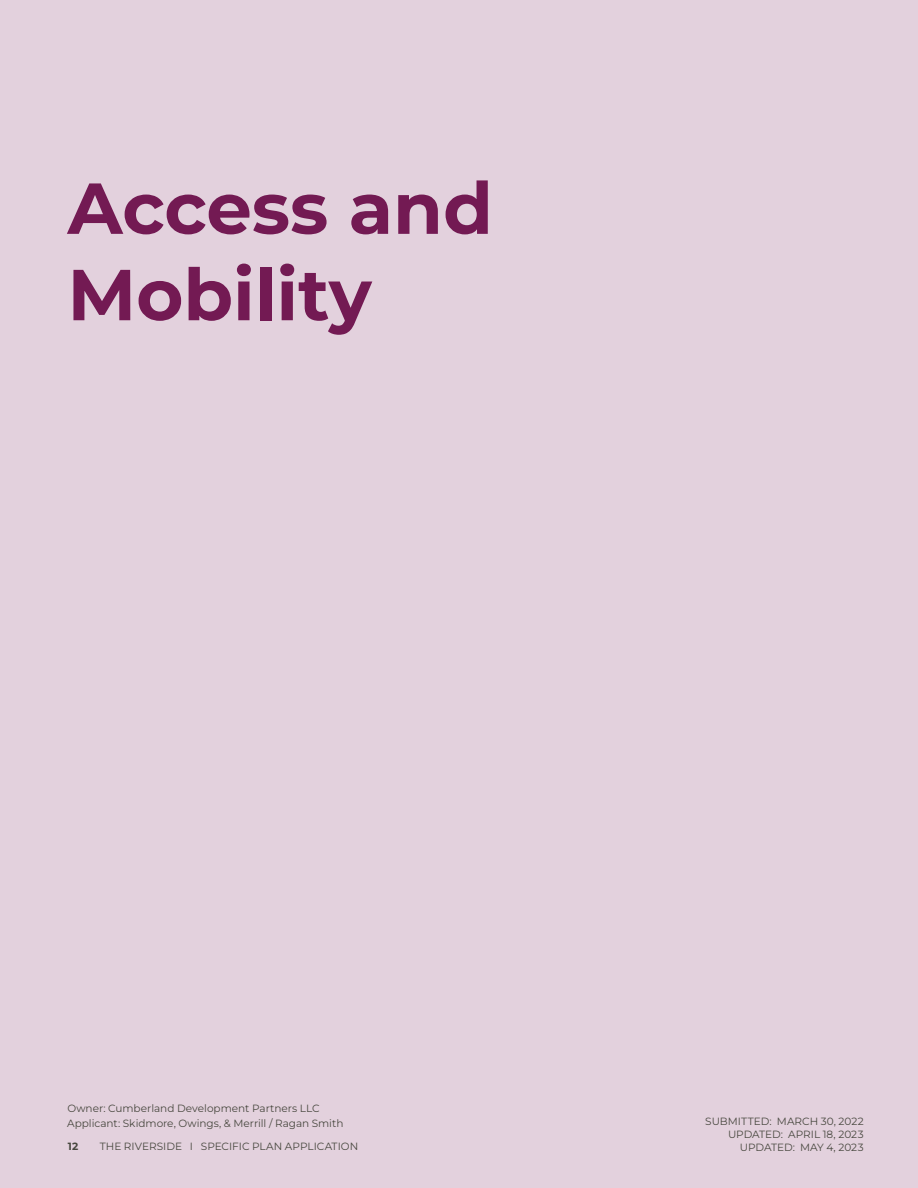
<style>
.page{position:relative;width:918px;height:1188px;background:#e3d1dd}
.page>*{position:absolute;margin:0;border:0;box-sizing:border-box;transform-origin:0 0}
.t1{font:700 72px/86.4px "Montserrat";color:#731a53}
.t2{font:10.5px/12.6px "Montserrat";color:#48483f;text-align:right}
.t3{font:700 10.5px "Montserrat";color:#48483f}
</style>
<div class="page">
<p class="t1" style="left:68px;top:163px;width:427px">Access and<br>Mobility</p>
<p class="t2" style="left:67px;top:1101px;width:278px;line-height:15px;text-align:left">Owner: Cumberland Development Partners LLC<br>Applicant: Skidmore, Owings, &amp; Merrill / Ragan Smith</p>
<p class="t3" style="left:68px;top:1139px;width:12px">12</p>
<p class="t2" style="left:100px;top:1140px;width:260px">THE RIVERSIDE I SPECIFIC PLAN APPLICATION</p>
<p class="t2" style="left:705px;top:1115px;width:160px">SUBMITTED: MARCH 30, 2022<br>UPDATED: APRIL 18, 2023<br>UPDATED: MAY 4, 2023</p>
</div>
